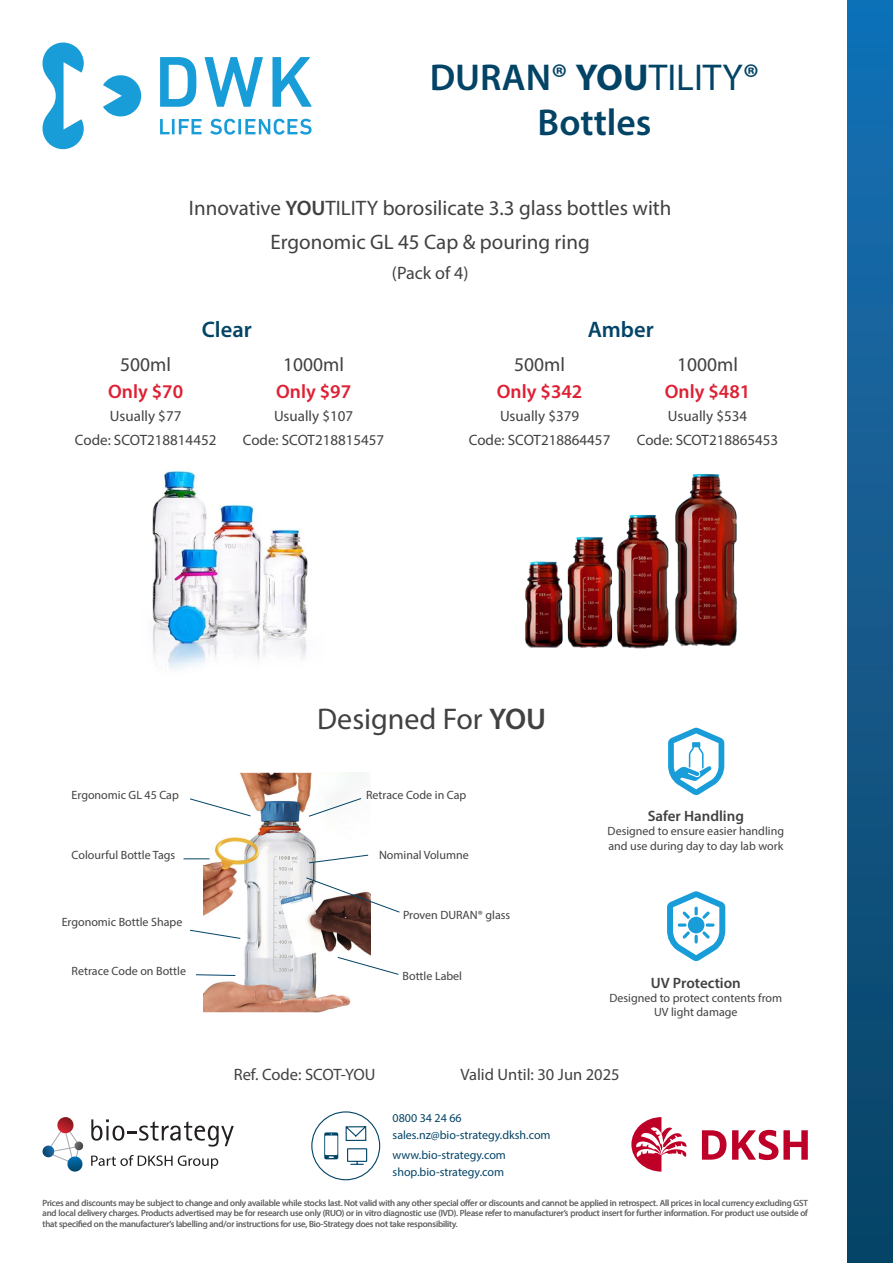
<style>
.page{position:relative;width:893px;height:1263px;background:#fff}
.page>*{position:absolute;margin:0;border:0;box-sizing:border-box;transform-origin:0 0}
.t1{font:600 37.5px/45px "Myriad Pro";color:#034466;text-align:center}
.t2{font:30px "Myriad Pro";color:#414142}
.t3{font:600 22.5px "Myriad Pro";color:#034466}
.t4{font:21px "Myriad Pro";color:#414142}
.t5{font:600 19.5px "Myriad Pro";color:#de2134}
.t6{font:19.5px "Myriad Pro";color:#414142}
.t7{font:18px "Myriad Pro";color:#414142}
.Valid___Ref{font:16.5px "Myriad Pro";color:#414142}
.t8{font:15px "Myriad Pro";color:#414142}
.t9{font:600 15px "Myriad Pro";color:#414142}
.t10{font:12px/14.4px "Myriad Pro";color:#414142}
.t11{font:12px "Myriad Pro";color:#034466}
.T_C_s_back_page{font:9px/10.8px "Myriad Pro";letter-spacing:-.01em;color:#6d6e70;text-align:justify}
.s1{font-weight:700}
.s2{font-weight:400}
.s3{font-weight:600}
</style>
<div class="page">
<svg style="left:345px;top:1126px;width:23px;height:39px"></svg>
<svg style="left:324px;top:1132px;width:14px;height:27px"></svg>
<div style="left:311px;top:1111px;width:69px;height:69px;border:1px solid #004566;border-radius:50%"></div>
<svg style="left:43px;top:43px;width:98px;height:106px"></svg>
<svg style="left:160px;top:119px;width:10px;height:15px"></svg>
<hr style="left:172px;top:119px;width:3px;height:15px;background:#199dd8">
<svg style="left:179px;top:119px;width:23px;height:15px"></svg>
<svg style="left:210px;top:119px;width:25px;height:16px"></svg>
<hr style="left:238px;top:119px;width:3px;height:15px;background:#199dd8">
<svg style="left:245px;top:119px;width:67px;height:16px"></svg>
<svg style="left:160px;top:57px;width:36px;height:50px"></svg>
<svg style="left:205px;top:57px;width:58px;height:50px"></svg>
<svg style="left:272px;top:57px;width:40px;height:50px"></svg>
<img style="left:152px;top:469px;width:156px;height:201px">
<img style="left:525px;top:473px;width:212px;height:176px">
<img style="left:203px;top:772px;width:167px;height:240px">
<svg style="left:190px;top:798px;width:61px;height:19px"></svg>
<svg style="left:184px;top:858px;width:26px;height:1px"></svg>
<svg style="left:190px;top:929px;width:51px;height:10px"></svg>
<svg style="left:195px;top:974px;width:41px;height:2px"></svg>
<svg style="left:337px;top:956px;width:62px;height:19px"></svg>
<svg style="left:305px;top:877px;width:95px;height:36px"></svg>
<svg style="left:308px;top:854px;width:61px;height:10px"></svg>
<svg style="left:308px;top:797px;width:54px;height:20px"></svg>
<svg style="left:667px;top:891px;width:58px;height:70px"></svg>
<svg style="left:668px;top:728px;width:56px;height:67px"></svg>
<div style="left:847px;top:0;width:46px;height:1263px;background:linear-gradient(to bottom,#1870b5,#0b4364)"></div>
<svg style="left:91px;top:1155px;width:127px;height:14px"></svg>
<svg style="left:43px;top:1117px;width:41px;height:54px"></svg>
<svg style="left:91px;top:1119px;width:143px;height:27px"></svg>
<svg style="left:732px;top:1130px;width:76px;height:30px"></svg>
<svg style="left:702px;top:1130px;width:24px;height:30px"></svg>
<svg style="left:631px;top:1117px;width:56px;height:54px"></svg>
<p class="t1" style="left:430px;top:54px;width:331px">DURAN® <span class="s1">YOU</span><span class="s2">TILITY</span>®<br>Bottles</p>
<p class="t4" style="left:189px;top:195px;width:484px">Innovative <span class="s3">YOU</span>TILITY borosilicate 3.3 glass bottles with</p>
<p class="t4" style="left:270px;top:229px;width:321px">Ergonomic GL 45 Cap &amp; pouring ring</p>
<p class="t7" style="left:392px;top:262px;width:78px">(Pack of 4)</p>
<p class="t3" style="left:202px;top:315px;width:51px">Clear</p>
<p class="t3" style="left:588px;top:315px;width:68px">Amber</p>
<p class="t6" style="left:120px;top:353px;width:52px">500ml</p>
<p class="t6" style="left:283px;top:353px;width:62px">1000ml</p>
<p class="t5" style="left:108px;top:379px;width:77px">Only $70</p>
<p class="t5" style="left:276px;top:379px;width:77px">Only $97</p>
<p class="t8" style="left:110px;top:407px;width:73px">Usually $77</p>
<p class="t8" style="left:274px;top:407px;width:81px">Usually $107</p>
<p class="t8" style="left:75px;top:430px;width:143px">Code: SCOT218814452</p>
<p class="t8" style="left:243px;top:430px;width:143px">Code: SCOT218815457</p>
<p class="t6" style="left:514px;top:353px;width:52px">500ml</p>
<p class="t6" style="left:677px;top:353px;width:62px">1000ml</p>
<p class="t5" style="left:497px;top:379px;width:87px">Only $342</p>
<p class="t5" style="left:665px;top:379px;width:87px">Only $481</p>
<p class="t8" style="left:500px;top:407px;width:81px">Usually $379</p>
<p class="t8" style="left:668px;top:407px;width:81px">Usually $534</p>
<p class="t8" style="left:469px;top:430px;width:143px">Code: SCOT218864457</p>
<p class="t8" style="left:637px;top:430px;width:143px">Code: SCOT218865453</p>
<p class="t2" style="left:317px;top:701px;width:230px">Designed For <span class="s3">YOU</span></p>
<p class="t10" style="left:72px;top:787px;width:109px">Ergonomic GL 45 Cap</p>
<p class="t10" style="left:366px;top:788px;width:102px">Retrace Code in Cap</p>
<p class="t10" style="left:72px;top:848px;width:105px">Colourful Bottle Tags</p>
<p class="t10" style="left:379px;top:848px;width:91px">Nominal Volumne</p>
<p class="t9" style="left:648px;top:806px;width:98px">Safer Handling</p>
<p class="t10" style="left:608px;top:824px;width:178px">Designed to ensure easier handling and use during day to day lab work</p>
<p class="t10" style="left:62px;top:915px;width:122px">Ergonomic Bottle Shape</p>
<p class="t10" style="left:403px;top:907px;width:109px">Proven DURAN® glass</p>
<p class="t10" style="left:72px;top:964px;width:116px">Retrace Code on Bottle</p>
<p class="t10" style="left:402px;top:968px;width:61px">Bottle Label</p>
<p class="t9" style="left:651px;top:973px;width:91px">UV Protection</p>
<p class="t10" style="left:609px;top:990px;width:174px;text-align:center">Designed to protect contents from<br>UV light damage</p>
<p class="Valid___Ref" style="left:234px;top:1064px;width:143px">Ref. Code: SCOT-YOU</p>
<p class="Valid___Ref" style="left:460px;top:1064px;width:161px">Valid Until: 30 Jun 2025</p>
<p class="t11" style="left:393px;top:1111px;width:71px">0800 34 24 66</p>
<p class="t11" style="left:393px;top:1128px;width:160px">sales.nz@bio-strategy.dksh.com</p>
<p class="t11" style="left:393px;top:1147px;width:115px">www.bio-strategy.com</p>
<p class="t11" style="left:393px;top:1165px;width:113px">shop.bio-strategy.com</p>
<p class="T_C_s_back_page" style="left:43px;top:1197px;width:767px">Prices and discounts may be subject to change and only available while stocks last. Not valid with any other special offer or discounts and cannot be applied in retrospect. All prices in local currency excluding GST and local delivery charges. Products advertised may be for research use only (RUO) or in vitro diagnostic use (IVD). Please refer to manufacturer’s product insert for further information. For product use outside of that specified on the manufacturer’s labelling and/or instructions for use, Bio-Strategy does not take responsibility.</p>
<p class="T_C_s_back_page" style="left:465px;top:1197px;width:4px">f</p>
</div>
